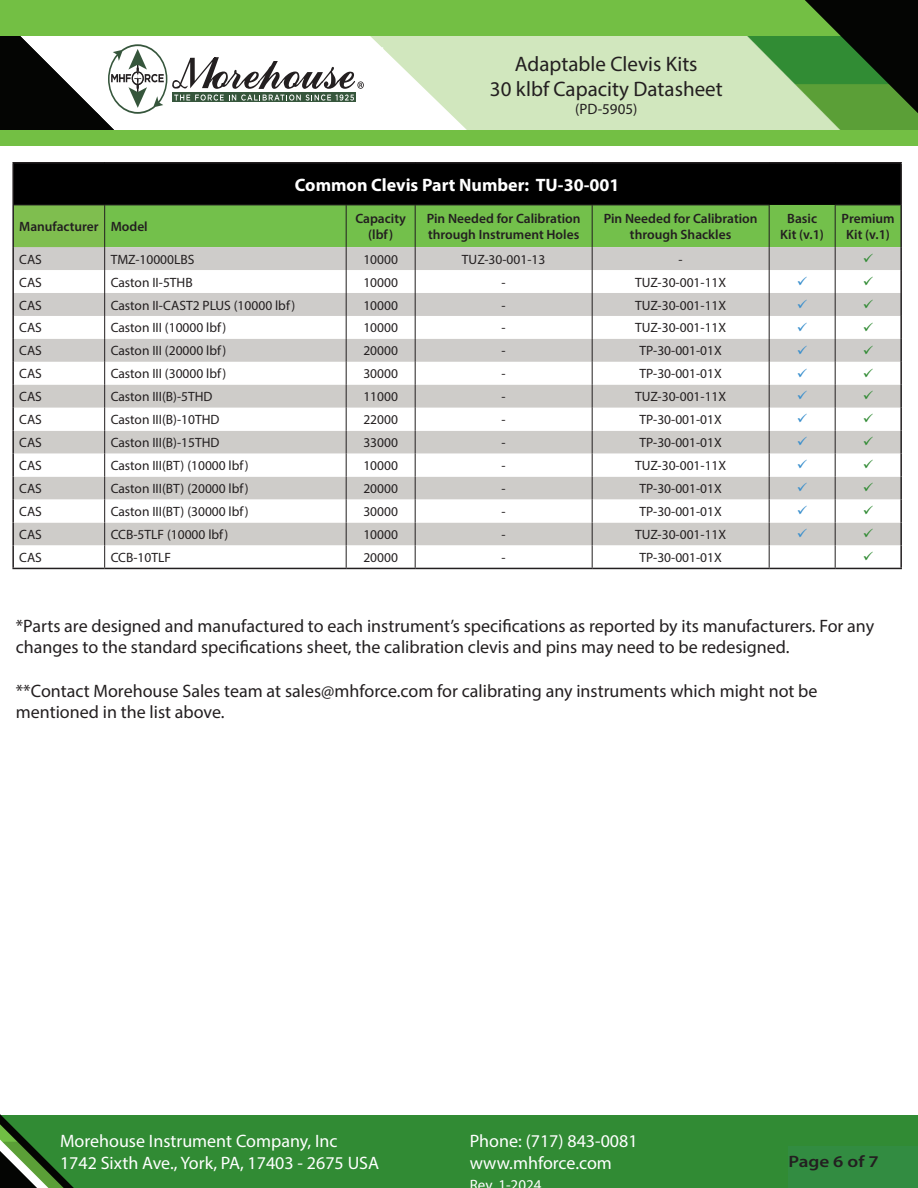
<style>
.page{position:relative;width:918px;height:1188px;background:#fff}
.page>*{position:absolute;margin:0;border:0;box-sizing:border-box;transform-origin:0 0}
.t1{font:21px "Myriad Pro";color:#231f20}
.t2{font:18px/21.6px "Myriad Pro";color:#231f20}
.t3{font:18px "Myriad Pro";color:#fff}
.t4{font:700 18px "Myriad Pro";color:#fff}
.t5{font:600 16.5px "Myriad Pro";color:#231f20;scale:1.16 1}
.t6{font:15px "Myriad Pro";color:#231f20}
.t7{font:15px "Myriad Pro";color:#fff}
.t8{font:13.5px "Myriad Pro";color:#231f20}
.t9{font:600 13.5px "Myriad Pro";color:#231f20}
</style>
<div class="page">
<div style="left:0;top:1115px;width:918px;height:73px;background:#318b34"></div>
<svg style="left:0;top:1114px;width:74px;height:74px"></svg>
<img style="left:475px;top:36px;width:443px;height:94px">
<img style="left:370px;top:36px;width:93px;height:90px">
<div style="left:0;top:0;width:805px;height:36px;background:#73bf44"></div>
<svg style="left:805px;top:0;width:113px;height:113px;background:#284f1e"></svg>
<div style="left:0;top:130px;width:918px;height:16px;background:#73bf44"></div>
<div style="left:788px;top:1146px;width:130px;height:42px;background:#328c41"></div>
<div style="left:13px;top:163px;width:888px;height:42px;background:#000"></div>
<hr style="left:12px;top:162px;width:93px;height:2px;background:#231f20">
<hr style="left:12px;top:164px;width:2px;height:41px;background:#231f20">
<hr style="left:105px;top:162px;width:241px;height:2px;background:#231f20">
<hr style="left:346px;top:162px;width:69px;height:2px;background:#231f20">
<hr style="left:415px;top:162px;width:177px;height:2px;background:#231f20">
<hr style="left:592px;top:162px;width:177px;height:2px;background:#231f20">
<hr style="left:769px;top:162px;width:66px;height:2px;background:#231f20">
<hr style="left:835px;top:162px;width:67px;height:2px;background:#231f20">
<hr style="left:900px;top:164px;width:2px;height:41px;background:#231f20">
<hr style="left:12px;top:205px;width:2px;height:42px;background:#231f20">
<hr style="left:12px;top:247px;width:2px;height:23px;background:#231f20">
<hr style="left:12px;top:270px;width:2px;height:23px;background:#231f20">
<hr style="left:12px;top:293px;width:2px;height:23px;background:#231f20">
<hr style="left:12px;top:316px;width:2px;height:23px;background:#231f20">
<hr style="left:12px;top:339px;width:2px;height:23px;background:#231f20">
<hr style="left:12px;top:362px;width:2px;height:23px;background:#231f20">
<hr style="left:12px;top:385px;width:2px;height:23px;background:#231f20">
<hr style="left:900px;top:205px;width:2px;height:42px;background:#231f20">
<hr style="left:900px;top:247px;width:2px;height:23px;background:#231f20">
<hr style="left:900px;top:270px;width:2px;height:23px;background:#231f20">
<hr style="left:900px;top:293px;width:2px;height:23px;background:#231f20">
<hr style="left:900px;top:316px;width:2px;height:23px;background:#231f20">
<hr style="left:900px;top:339px;width:2px;height:23px;background:#231f20">
<hr style="left:900px;top:362px;width:2px;height:23px;background:#231f20">
<hr style="left:900px;top:385px;width:2px;height:23px;background:#231f20">
<hr style="left:12px;top:408px;width:2px;height:23px;background:#231f20">
<hr style="left:900px;top:408px;width:2px;height:23px;background:#231f20">
<hr style="left:12px;top:431px;width:2px;height:23px;background:#231f20">
<hr style="left:900px;top:431px;width:2px;height:23px;background:#231f20">
<hr style="left:12px;top:454px;width:2px;height:23px;background:#231f20">
<hr style="left:900px;top:454px;width:2px;height:23px;background:#231f20">
<hr style="left:12px;top:477px;width:2px;height:23px;background:#231f20">
<hr style="left:900px;top:477px;width:2px;height:23px;background:#231f20">
<hr style="left:12px;top:500px;width:2px;height:23px;background:#231f20">
<hr style="left:900px;top:500px;width:2px;height:23px;background:#231f20">
<hr style="left:12px;top:523px;width:2px;height:22px;background:#231f20">
<hr style="left:900px;top:523px;width:2px;height:22px;background:#231f20">
<hr style="left:12px;top:545px;width:2px;height:23px;background:#231f20">
<hr style="left:900px;top:545px;width:2px;height:23px;background:#231f20">
<hr style="left:12px;top:568px;width:93px;height:1px;background:#231f20">
<hr style="left:835px;top:568px;width:67px;height:1px;background:#231f20">
<hr style="left:105px;top:568px;width:241px;height:1px;background:#231f20">
<hr style="left:346px;top:568px;width:69px;height:1px;background:#231f20">
<hr style="left:415px;top:568px;width:177px;height:1px;background:#231f20">
<hr style="left:592px;top:568px;width:177px;height:1px;background:#231f20">
<hr style="left:769px;top:568px;width:66px;height:1px;background:#231f20">
<svg style="left:0;top:16px;width:364px;height:129px"></svg>
<svg style="left:13px;top:205px;width:888px;height:363px"></svg>
<p class="t1" style="left:515px;top:51px;width:184px">Adaptable Clevis Kits</p>
<p class="t1" style="left:490px;top:76px;width:234px">30 klbf Capacity Datasheet</p>
<p class="t6" style="left:575px;top:100px;width:64px">(PD-5905)</p>
<p class="t9" style="left:19px;top:218px;width:81px">Manufacturer</p>
<p class="t9" style="left:111px;top:218px;width:39px">Model</p>
<p class="t4" style="left:295px;top:173px;width:326px">Common Clevis Part Number: TU-30-001</p>
<p class="t9" style="left:355px;top:210px;width:52px">Capacity</p>
<p class="t9" style="left:368px;top:226px;width:26px">(lbf)</p>
<p class="t9" style="left:427px;top:210px;width:155px">Pin Needed for Calibration</p>
<p class="t9" style="left:428px;top:226px;width:153px">through Instrument Holes</p>
<p class="t9" style="left:604px;top:210px;width:155px">Pin Needed for Calibration</p>
<p class="t9" style="left:630px;top:226px;width:103px">through Shackles</p>
<p class="t8" style="left:19px;top:251px;width:24px">CAS</p>
<p class="t8" style="left:111px;top:251px;width:85px">TMZ-10000LBS</p>
<p class="t8" style="left:363px;top:251px;width:36px">10000</p>
<p class="t8" style="left:462px;top:251px;width:85px">TUZ-30-001-13</p>
<p class="t8" style="left:679px;top:251px;width:6px">-</p>
<p class="t8" style="left:19px;top:274px;width:24px">CAS</p>
<p class="t8" style="left:111px;top:274px;width:84px">Caston II-5THB</p>
<p class="t8" style="left:363px;top:274px;width:36px">10000</p>
<p class="t8" style="left:502px;top:274px;width:6px">-</p>
<p class="t8" style="left:635px;top:274px;width:93px">TUZ-30-001-11X</p>
<p class="t8" style="left:19px;top:297px;width:24px">CAS</p>
<p class="t8" style="left:111px;top:297px;width:186px">Caston II-CAST2 PLUS (10000 lbf)</p>
<p class="t8" style="left:363px;top:297px;width:36px">10000</p>
<p class="t8" style="left:502px;top:297px;width:6px">-</p>
<p class="t8" style="left:635px;top:297px;width:93px">TUZ-30-001-11X</p>
<p class="t8" style="left:19px;top:320px;width:24px">CAS</p>
<p class="t8" style="left:111px;top:320px;width:117px">Caston III (10000 lbf)</p>
<p class="t8" style="left:363px;top:320px;width:36px">10000</p>
<p class="t8" style="left:502px;top:320px;width:6px">-</p>
<p class="t8" style="left:635px;top:320px;width:93px">TUZ-30-001-11X</p>
<p class="t8" style="left:19px;top:343px;width:24px">CAS</p>
<p class="t8" style="left:111px;top:343px;width:117px">Caston III (20000 lbf)</p>
<p class="t8" style="left:363px;top:343px;width:36px">20000</p>
<p class="t8" style="left:502px;top:343px;width:6px">-</p>
<p class="t8" style="left:640px;top:343px;width:84px">TP-30-001-01X</p>
<p class="t8" style="left:19px;top:366px;width:24px">CAS</p>
<p class="t8" style="left:111px;top:366px;width:117px">Caston III (30000 lbf)</p>
<p class="t8" style="left:363px;top:366px;width:36px">30000</p>
<p class="t8" style="left:502px;top:366px;width:6px">-</p>
<p class="t8" style="left:640px;top:366px;width:84px">TP-30-001-01X</p>
<p class="t8" style="left:19px;top:388px;width:24px">CAS</p>
<p class="t8" style="left:111px;top:388px;width:103px">Caston III(B)-5THD</p>
<p class="t8" style="left:363px;top:388px;width:36px">11000</p>
<p class="t8" style="left:502px;top:388px;width:6px">-</p>
<p class="t8" style="left:635px;top:388px;width:93px">TUZ-30-001-11X</p>
<p class="t8" style="left:19px;top:411px;width:24px">CAS</p>
<p class="t8" style="left:111px;top:411px;width:110px">Caston III(B)-10THD</p>
<p class="t8" style="left:363px;top:411px;width:36px">22000</p>
<p class="t8" style="left:502px;top:411px;width:6px">-</p>
<p class="t8" style="left:640px;top:411px;width:84px">TP-30-001-01X</p>
<p class="t8" style="left:19px;top:434px;width:24px">CAS</p>
<p class="t8" style="left:111px;top:434px;width:110px">Caston III(B)-15THD</p>
<p class="t8" style="left:363px;top:434px;width:36px">33000</p>
<p class="t8" style="left:502px;top:434px;width:6px">-</p>
<p class="t8" style="left:640px;top:434px;width:84px">TP-30-001-01X</p>
<p class="t8" style="left:19px;top:457px;width:24px">CAS</p>
<p class="t8" style="left:111px;top:457px;width:140px">Caston III(BT) (10000 lbf)</p>
<p class="t8" style="left:363px;top:457px;width:36px">10000</p>
<p class="t8" style="left:502px;top:457px;width:6px">-</p>
<p class="t8" style="left:635px;top:457px;width:93px">TUZ-30-001-11X</p>
<p class="t8" style="left:19px;top:480px;width:24px">CAS</p>
<p class="t8" style="left:111px;top:480px;width:140px">Caston III(BT) (20000 lbf)</p>
<p class="t8" style="left:363px;top:480px;width:36px">20000</p>
<p class="t8" style="left:502px;top:480px;width:6px">-</p>
<p class="t8" style="left:640px;top:480px;width:84px">TP-30-001-01X</p>
<p class="t8" style="left:19px;top:503px;width:24px">CAS</p>
<p class="t8" style="left:111px;top:503px;width:140px">Caston III(BT) (30000 lbf)</p>
<p class="t8" style="left:363px;top:503px;width:36px">30000</p>
<p class="t8" style="left:502px;top:503px;width:6px">-</p>
<p class="t8" style="left:640px;top:503px;width:84px">TP-30-001-01X</p>
<p class="t8" style="left:19px;top:526px;width:24px">CAS</p>
<p class="t8" style="left:111px;top:526px;width:119px">CCB-5TLF (10000 lbf)</p>
<p class="t8" style="left:363px;top:526px;width:36px">10000</p>
<p class="t8" style="left:502px;top:526px;width:6px">-</p>
<p class="t8" style="left:635px;top:526px;width:93px">TUZ-30-001-11X</p>
<p class="t8" style="left:19px;top:549px;width:24px">CAS</p>
<p class="t8" style="left:111px;top:549px;width:62px">CCB-10TLF</p>
<p class="t8" style="left:363px;top:549px;width:36px">20000</p>
<p class="t8" style="left:502px;top:549px;width:6px">-</p>
<p class="t8" style="left:640px;top:549px;width:84px">TP-30-001-01X</p>
<p class="t9" style="left:787px;top:210px;width:31px">Basic</p>
<p class="t9" style="left:780px;top:226px;width:45px">Kit (v.1)</p>
<p class="t9" style="left:842px;top:210px;width:55px">Premium</p>
<p class="t9" style="left:846px;top:226px;width:45px">Kit (v.1)</p>
<p class="t2" style="left:16px;top:615px;width:860px">*Parts are designed and manufactured to each instrument’s specifications as reported by its manufacturers. For any changes to the standard specifications sheet, the calibration clevis and pins may need to be redesigned.</p>
<p class="t2" style="left:16px;top:679px;width:803px">**Contact Morehouse Sales team at sales@mhforce.com for calibrating any instruments which might not be mentioned in the list above.</p>
<p class="t3" style="left:60px;top:1130px;width:279px">Morehouse Instrument Company, Inc</p>
<p class="t3" style="left:60px;top:1151px;width:321px">1742 Sixth Ave., York, PA, 17403 - 2675 USA</p>
<p class="t3" style="left:470px;top:1130px;width:169px">Phone: (717) 843-0081</p>
<p class="t3" style="left:470px;top:1151px;width:144px">www.mhforce.com</p>
<p class="t7" style="left:470px;top:1176px;width:73px">Rev 1-2024</p>
<p class="t5" style="left:788px;top:1151px;width:79px">Page 6 of 7</p>
</div>
